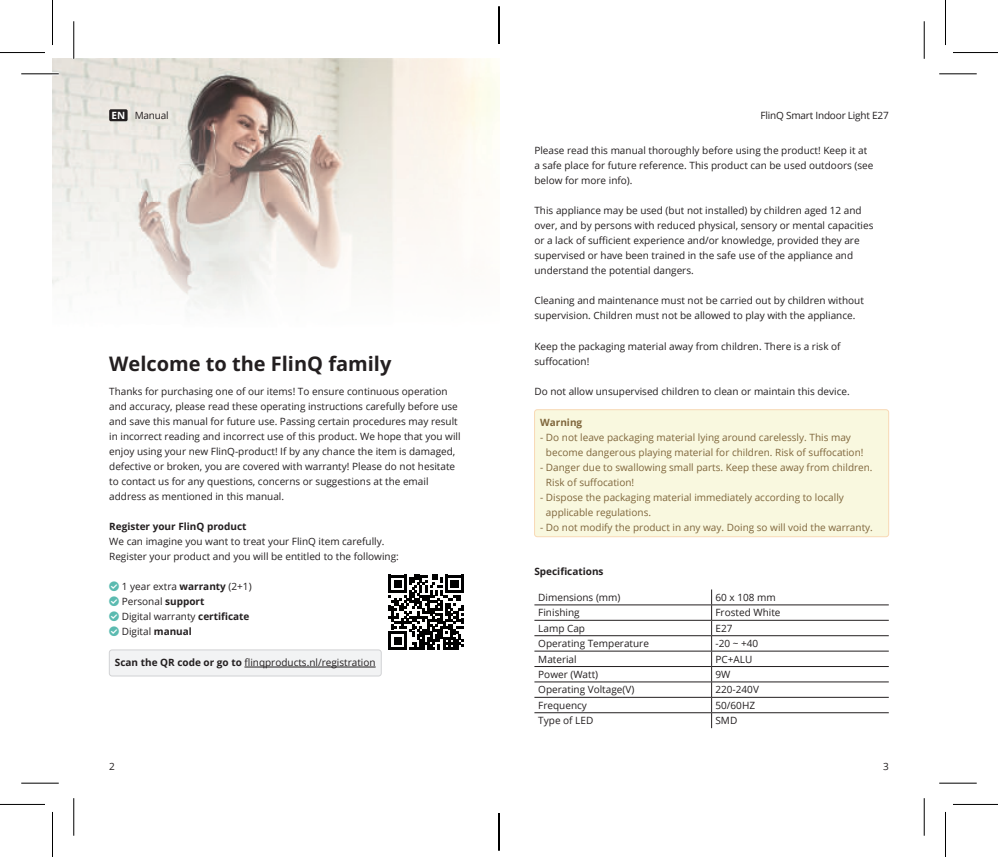
<style>
.page{position:relative;width:998px;height:857px;background:#fff}
.page>*{position:absolute;margin:0;border:0;box-sizing:border-box;transform-origin:0 0}
.t1{font:700 20px "Open Sans";color:#231f20}
.t2{font:10px/15px "Open Sans";color:#231f20}
.t3{font:10px/15px "Open Sans";color:#7f663c}
.t4{font:700 10px "Open Sans";color:#231f20}
.t5{font:10px "Open Sans";letter-spacing:-.02em;color:#231f20}
.t6{font:700 10px "Open Sans";color:#7f663c}
.s1{font-weight:700;color:#fff}
.s2{font-weight:700}
</style>
<div class="page">
<img style="left:52px;top:58px;width:447px;height:249px">
<div style="left:109px;top:109px;width:19px;height:12px;background:#231f20;border-radius:2px"></div>
<div style="left:109px;top:649px;width:272px;height:26px;background:#f2f3f4;border-radius:3px"></div>
<hr style="left:244px;top:666px;width:132px;height:1px;background:#231f20">
<div style="left:109px;top:649px;width:272px;height:26px;border:1px solid #d1d2d4;border-radius:3px"></div>
<svg style="left:389px;top:574px;width:75px;height:75px"></svg>
<hr style="left:534px;top:604px;width:178px;height:1px;background:#231f20">
<hr style="left:712px;top:604px;width:177px;height:1px;background:#231f20">
<hr style="left:534px;top:619px;width:178px;height:1px;background:#231f20">
<hr style="left:712px;top:619px;width:177px;height:1px;background:#231f20">
<hr style="left:534px;top:635px;width:178px;height:1px;background:#231f20">
<hr style="left:712px;top:635px;width:177px;height:1px;background:#231f20">
<hr style="left:534px;top:650px;width:178px;height:1px;background:#231f20">
<hr style="left:712px;top:650px;width:177px;height:1px;background:#231f20">
<hr style="left:534px;top:665px;width:178px;height:1px;background:#231f20">
<hr style="left:712px;top:665px;width:177px;height:1px;background:#231f20">
<hr style="left:534px;top:681px;width:178px;height:1px;background:#231f20">
<hr style="left:712px;top:681px;width:177px;height:1px;background:#231f20">
<hr style="left:534px;top:696px;width:178px;height:1px;background:#231f20">
<hr style="left:712px;top:696px;width:177px;height:1px;background:#231f20">
<hr style="left:534px;top:712px;width:178px;height:1px;background:#231f20">
<hr style="left:712px;top:712px;width:177px;height:1px;background:#231f20">
<svg style="left:711px;top:589px;width:1px;height:138px"></svg>
<div style="left:535px;top:409px;width:354px;height:127px;background:#f9f8df;border-radius:3px"></div>
<div style="left:534px;top:409px;width:355px;height:127px;border:1px solid #f8d9b5;border-radius:3px"></div>
<hr style="left:21px;top:72px;width:38px;height:3px;background:#fff">
<hr style="left:72px;top:21px;width:3px;height:38px;background:#fff">
<hr style="left:21px;top:73px;width:38px;height:1px;background:#000">
<hr style="left:939px;top:73px;width:38px;height:1px;background:#000">
<hr style="left:21px;top:782px;width:38px;height:1px;background:#000">
<hr style="left:939px;top:782px;width:38px;height:1px;background:#000">
<hr style="left:73px;top:21px;width:1px;height:38px;background:#000">
<hr style="left:73px;top:797px;width:1px;height:38px;background:#000">
<hr style="left:924px;top:21px;width:1px;height:38px;background:#000">
<hr style="left:924px;top:797px;width:1px;height:38px;background:#000">
<hr style="left:0;top:52px;width:45px;height:1px;background:#000">
<hr style="left:953px;top:52px;width:45px;height:1px;background:#000">
<hr style="left:0;top:803px;width:45px;height:1px;background:#000">
<hr style="left:953px;top:803px;width:45px;height:1px;background:#000">
<hr style="left:52px;top:0;width:1px;height:45px;background:#000">
<hr style="left:52px;top:811px;width:1px;height:45px;background:#000">
<hr style="left:945px;top:0;width:1px;height:45px;background:#000">
<hr style="left:945px;top:811px;width:1px;height:45px;background:#000">
<svg style="left:498px;top:16px;width:1px;height:28px"></svg>
<svg style="left:498px;top:813px;width:1px;height:28px"></svg>
<hr style="left:499px;top:6px;width:1px;height:38px;background:#000">
<hr style="left:499px;top:812px;width:1px;height:38px;background:#000">
<p class="t2" style="left:112px;top:109px;width:59px"><span class="s1">EN</span> Manual</p>
<p class="t5" style="left:761px;top:111px;width:130px">FlinQ Smart Indoor Light E27</p>
<h1 class="t1" style="left:109px;top:355px;width:284px">Welcome to the FlinQ family</h1>
<p class="t2" style="left:109px;top:384px;width:353px">Thanks for purchasing one of our items! To ensure continuous operation and accuracy, please read these operating instructions carefully before use and save this manual for future use. Passing certain procedures may result in incorrect reading and incorrect use of this product. We hope that you will enjoy using your new FlinQ-product! If by any chance the item is damaged, defective or broken, you are covered with warranty! Please do not hesitate to contact us for any questions, concerns or suggestions at the email address as mentioned in this manual.</p>
<p class="t4" style="left:109px;top:522px;width:139px">Register your FlinQ product</p>
<p class="t2" style="left:109px;top:534px;width:291px">We can imagine you want to treat your FlinQ item carefully.<br>Register your product and you will be entitled to the following:</p>
<p class="t2" style="left:122px;top:579px;width:131px">1 year extra <span class="s2">warranty</span> (2+1)<br>Personal <span class="s2">support<br></span>Digital warranty <span class="s2">certificate<br></span>Digital <span class="s2">manual</span></p>
<p class="t2" style="left:115px;top:654px;width:262px"><span class="s2">Scan the QR code or go to</span> flinqproducts.nl/registration</p>
<p class="t2" style="left:534px;top:144px;width:340px">Please read this manual thoroughly before using the product! Keep it at a safe place for future reference. This product can be used outdoors (see below for more info).</p>
<p class="t2" style="left:534px;top:204px;width:341px">This appliance may be used (but not installed) by children aged 12 and over, and by persons with reduced physical, sensory or mental capacities or a lack of sufficient experience and/or knowledge, provided they are supervised or have been trained in the safe use of the appliance and understand the potential dangers.</p>
<p class="t2" style="left:534px;top:294px;width:331px">Cleaning and maintenance must not be carried out by children without supervision. Children must not be allowed to play with the appliance.</p>
<p class="t2" style="left:534px;top:339px;width:308px">Keep the packaging material away from children. There is a risk of suffocation!</p>
<p class="t2" style="left:534px;top:384px;width:317px">Do not allow unsupervised children to clean or maintain this device.</p>
<p class="t6" style="left:540px;top:418px;width:44px">Warning</p>
<p class="t3" style="left:546px;top:430px;width:319px;text-indent:-6px">- Do not leave packaging material lying around carelessly. This may become dangerous playing material for children. Risk of suffocation!</p>
<p class="t3" style="left:546px;top:460px;width:328px;text-indent:-6px">- Danger due to swallowing small parts. Keep these away from children.<br>Risk of suffocation!</p>
<p class="t3" style="left:546px;top:490px;width:299px;text-indent:-6px">- Dispose the packaging material immediately according to locally applicable regulations.</p>
<p class="t3" style="left:540px;top:520px;width:334px">- Do not modify the product in any way. Doing so will void the warranty.</p>
<p class="t4" style="left:534px;top:564px;width:71px">Specifications</p>
<p class="t2" style="left:538px;top:590px;width:84px">Dimensions (mm)</p>
<p class="t2" style="left:715px;top:590px;width:62px">60 x 108 mm</p>
<p class="t2" style="left:538px;top:606px;width:43px">Finishing</p>
<p class="t2" style="left:715px;top:606px;width:66px">Frosted White</p>
<p class="t2" style="left:538px;top:621px;width:48px">Lamp Cap</p>
<p class="t2" style="left:715px;top:621px;width:18px">E27</p>
<p class="t2" style="left:538px;top:637px;width:112px">Operating Temperature</p>
<p class="t2" style="left:715px;top:637px;width:44px">-20 ~ +40</p>
<p class="t2" style="left:538px;top:652px;width:40px">Material</p>
<p class="t2" style="left:715px;top:652px;width:38px">PC+ALU</p>
<p class="t2" style="left:538px;top:667px;width:61px">Power (Watt)</p>
<p class="t2" style="left:715px;top:667px;width:16px">9W</p>
<p class="t2" style="left:538px;top:683px;width:98px">Operating Voltage(V)</p>
<p class="t2" style="left:715px;top:683px;width:45px">220-240V</p>
<p class="t2" style="left:538px;top:698px;width:50px">Frequency</p>
<p class="t2" style="left:715px;top:697px;width:41px">50/60HZ</p>
<p class="t2" style="left:538px;top:713px;width:56px">Type of LED</p>
<p class="t2" style="left:715px;top:713px;width:23px">SMD</p>
<p class="t2" style="left:109px;top:759px;width:7px">2</p>
<p class="t2" style="left:883px;top:759px;width:7px">3</p>
</div>
